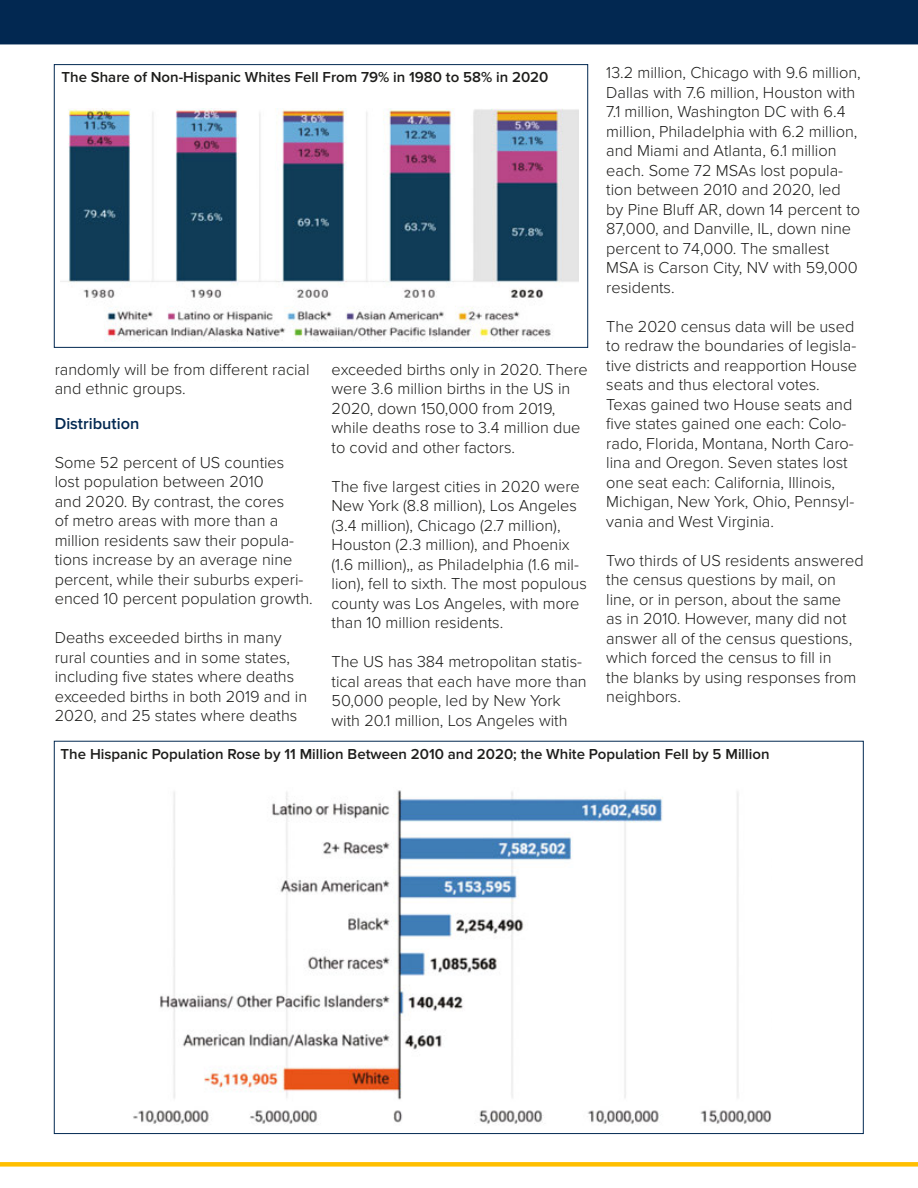
<style>
.page{position:relative;width:918px;height:1188px;background:#fff}
.page>*{position:absolute;margin:0;border:0;box-sizing:border-box;transform-origin:0 0}
.Body_Text{font:300 16.5px/19.5px "Proxima Nova";color:#1d1d1b}
.Body_Text-2{font:600 16.5px "Proxima Nova";color:#022851}
.Article_Body__Palati{font:600 15px "Proxima Nova";color:#1d1d1b}
</style>
<div class="page">
<div style="left:0;top:0;width:918px;height:44px;background:#022851"></div>
<div style="left:0;top:1162px;width:918px;height:5px;background:#ffbf00"></div>
<img style="left:61px;top:109px;width:518px;height:233px">
<div style="left:54px;top:64px;width:534px;height:284px;border:1px solid #022851"></div>
<img style="left:133px;top:790px;width:639px;height:334px">
<p class="Article_Body__Palati" style="left:62px;top:68px;width:488px">The Share of Non-Hispanic Whites Fell From 79% in 1980 to 58% in 2020</p>
<p class="Body_Text" style="left:55px;top:360px;width:256px">randomly will be from different racial and ethnic groups.</p>
<p class="Body_Text-2" style="left:55px;top:414px;width:86px">Distribution</p>
<p class="Body_Text" style="left:55px;top:453px;width:259px">Some 52 percent of US counties lost population between 2010<br>and 2020. By contrast, the cores<br>of metro areas with more than a million residents saw their popula&shy;tions increase by an average nine percent, while their suburbs experi&shy;enced 10 percent population growth.</p>
<p class="Body_Text" style="left:55px;top:629px;width:254px">Deaths exceeded births in many rural counties and in some states, including five states where deaths exceeded births in both 2019 and in 2020, and 25 states where deaths</p>
<p class="Body_Text" style="left:332px;top:360px;width:258px">exceeded births only in 2020. There were 3.6 million births in the US in<br>2020, down 150,000 from 2019, while deaths rose to 3.4 million due to covid and other factors.</p>
<p class="Body_Text" style="left:332px;top:477px;width:257px">The five largest cities in 2020 were New York (8.8 million), Los Angeles (3.4 million), Chicago (2.7 million), Houston (2.3 million), and Phoenix (1.6 million),, as Philadelphia (1.6 mil&shy;lion), fell to sixth. The most populous county was Los Angeles, with more than 10 million residents.</p>
<p class="Body_Text" style="left:332px;top:653px;width:257px">The US has 384 metropolitan statis&shy;tical areas that each have more than 50,000 people, led by New York with 20.1 million, Los Angeles with</p>
<p class="Body_Text" style="left:606px;top:63px;width:256px">13.2 million, Chicago with 9.6 million, Dallas with 7.6 million, Houston with 7.1 million, Washington DC with 6.4 million, Philadelphia with 6.2 million, and Miami and Atlanta, 6.1 million each. Some 72 MSAs lost popula&shy;tion between 2010 and 2020, led by Pine Bluff AR, down 14 percent to 87,000, and Danville, IL, down nine percent to 74,000. The smallest MSA is Carson City, NV with 59,000 residents.</p>
<p class="Body_Text" style="left:606px;top:317px;width:252px">The 2020 census data will be used to redraw the boundaries of legisla&shy;tive districts and reapportion House seats and thus electoral votes.<br>Texas gained two House seats and five states gained one each: Colo&shy;rado, Florida, Montana, North Caro&shy;lina and Oregon. Seven states lost one seat each: California, Illinois, Michigan, New York, Ohio, Pennsyl&shy;vania and West Virginia.</p>
<p class="Body_Text" style="left:606px;top:551px;width:259px">Two thirds of US residents answered the census questions by mail, on line, or in person, about the same<br>as in 2010. However, many did not answer all of the census questions, which forced the census to fill in<br>the blanks by using responses from neighbors.</p>
<p class="Article_Body__Palati" style="left:61px;top:745px;width:710px">The Hispanic Population Rose by 11 Million Between 2010 and 2020; the White Population Fell by 5 Million</p>
</div>
